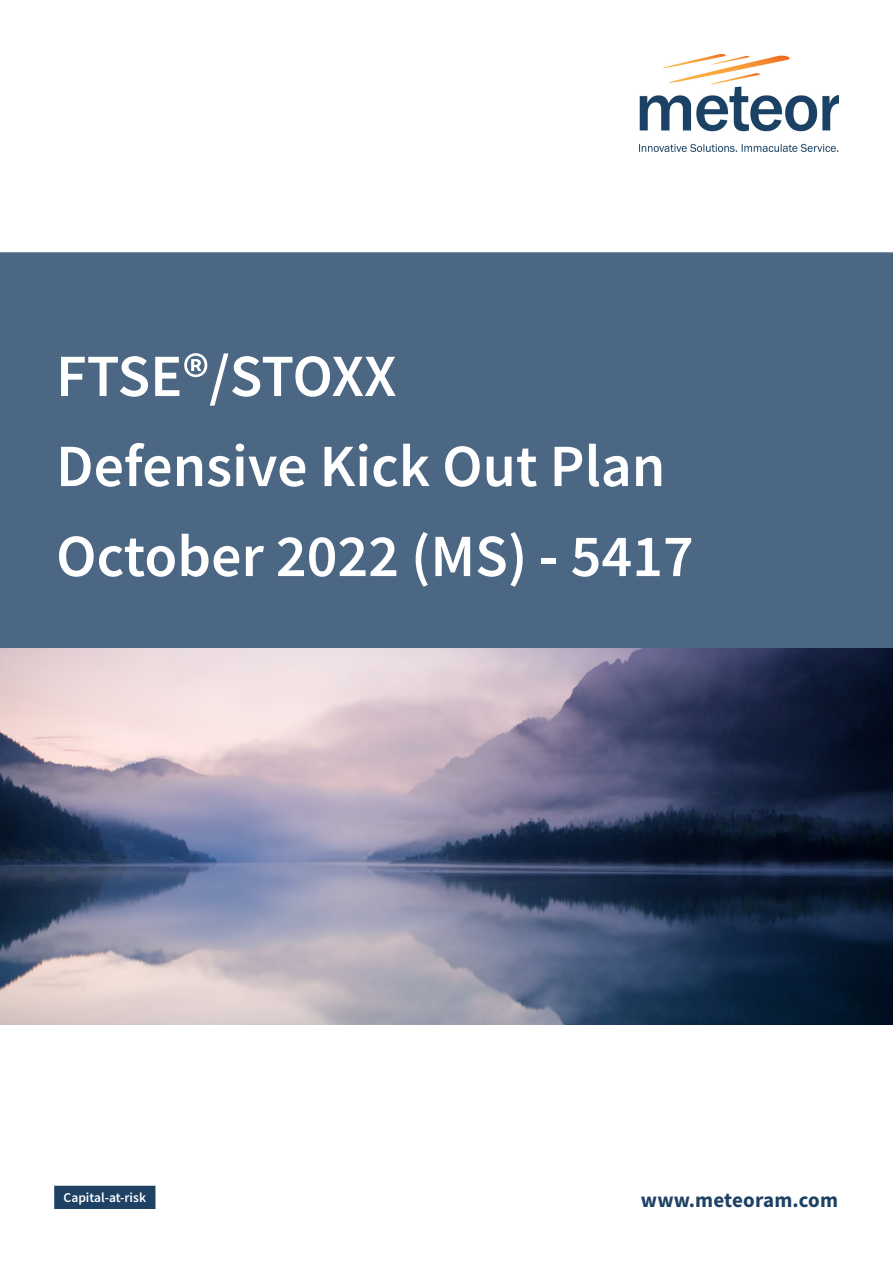
<style>
.page{position:relative;width:893px;height:1263px;background:#fff}
.page>*{position:absolute;margin:0;border:0;box-sizing:border-box;transform-origin:0 0}
.t1{font:600 60px/90px "Source Sans Pro";color:#fff}
.t2{font:700 21px "Source Sans Pro";letter-spacing:.01em;color:#1e4164}
.t3{font:600 13.5px "Source Sans Pro";color:#fff}
</style>
<div class="page">
<div style="left:0;top:252px;width:893px;height:396px;background:#4b6783"></div>
<img style="left:0;top:648px;width:893px;height:377px">
<img style="left:640px;top:54px;width:199px;height:97px">
<div style="left:55px;top:1186px;width:100px;height:22px;background:#1e4164"></div>
<div style="left:54px;top:1186px;width:101px;height:23px;border:2px solid #1e4164"></div>
<p class="t1" style="left:56px;top:330px;width:639px">FTSE®/STOXX<br>Defensive Kick Out Plan<br>October 2022 (MS) - 5417</p>
<p class="t3" style="left:64px;top:1189px;width:84px">Capital-at-risk</p>
<p class="t2" style="left:641px;top:1185px;width:199px">www.meteoram.com</p>
</div>
